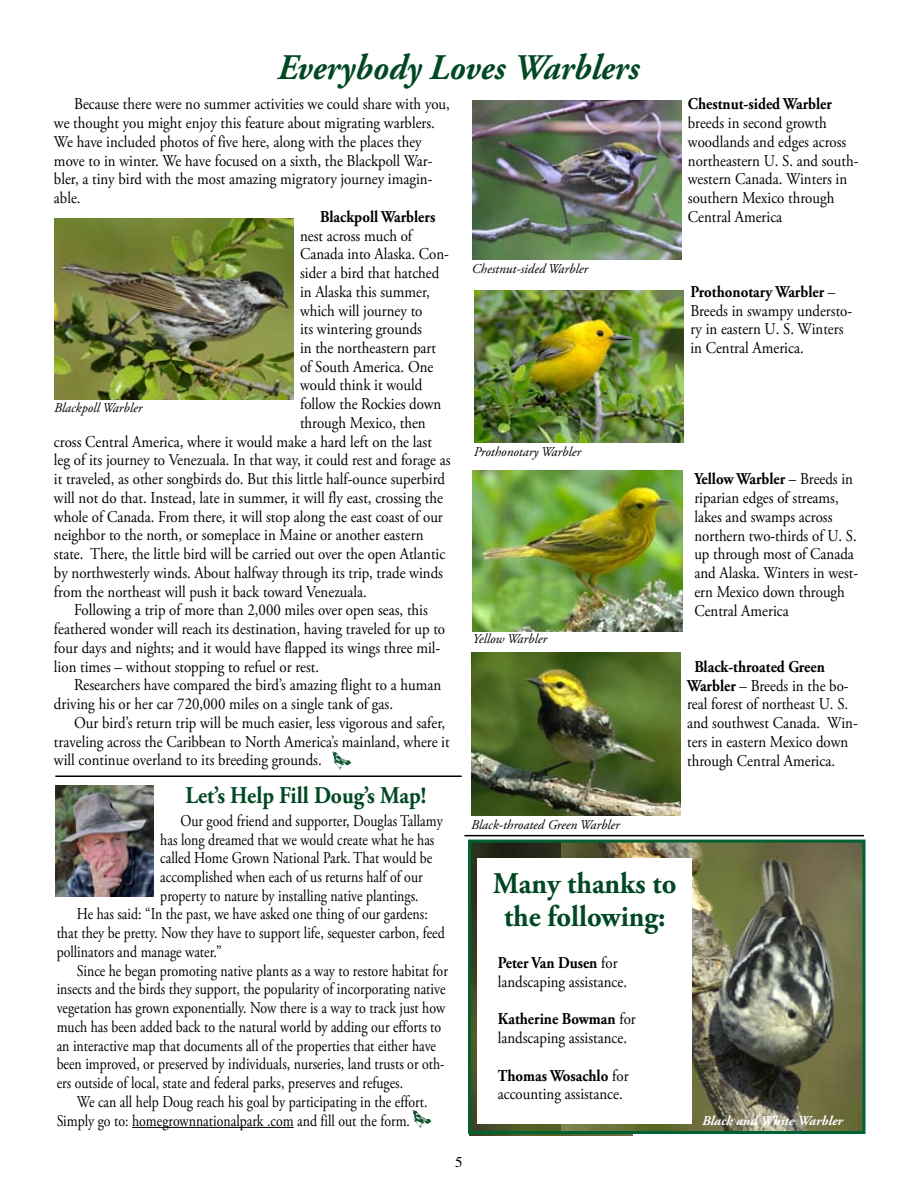
<style>
.page{position:relative;width:918px;height:1188px;background:#fff}
.page>*{position:absolute;margin:0;border:0;box-sizing:border-box;transform-origin:0 0}
.t1{font:italic 700 36px "Adobe Garamond Pro";color:#004824;scale:.95 1}
.t2{font:700 30px/33px "Adobe Garamond Pro";color:#004824;text-align:center;scale:.95 1}
.t3{font:700 24px "Adobe Garamond Pro";color:#004824;scale:.9 1}
.t4{font:16.5px/18.8px "Adobe Garamond Pro";color:#000;scale:.9 1}
.t5{font:16.5px "Adobe Garamond Pro";color:#000;scale:.84 1}
.t6{font:700 16.5px "Adobe Garamond Pro";color:#000;scale:.9 1}
.t7{font:15px "Times";color:#000}
.t8{font:italic 13.5px "Adobe Garamond Pro";color:#000}
.t9{font:italic 700 13.5px "Adobe Garamond Pro";color:#fff}
.s1{font-weight:700}
</style>
<div class="page">
<img style="left:470px;top:844px;width:163px;height:291px">
<img style="left:472px;top:101px;width:209px;height:159px">
<img style="left:471px;top:653px;width:209px;height:162px">
<img style="left:474px;top:290px;width:210px;height:152px">
<svg style="left:332px;top:752px;width:19px;height:17px"></svg>
<img style="left:472px;top:470px;width:210px;height:161px">
<img style="left:54px;top:218px;width:239px;height:181px">
<img style="left:562px;top:844px;width:300px;height:286px">
<div style="left:468px;top:840px;width:398px;height:294px;border:3px solid #006232"></div>
<div style="left:478px;top:858px;width:214px;height:265px;background:#fff"></div>
<hr style="left:132px;top:1127px;width:162px;height:1px;background:#000">
<hr style="left:55px;top:776px;width:407px;height:1px;background:#000">
<hr style="left:464px;top:835px;width:400px;height:1px;background:#000">
<img style="left:55px;top:786px;width:99px;height:110px">
<svg style="left:412px;top:1110px;width:19px;height:18px"></svg>
<h1 class="t1" style="left:278px;top:46px;width:382px">Everybody Loves Warblers</h1>
<p class="t4" style="left:54px;top:95px;width:441px;text-indent:20px">Because there were no summer activities we could share with you, we thought you might enjoy this feature about migrating warblers.<br>We have included photos of five here, along with the places they move to in winter. We have focused on a sixth, the Blackpoll War&shy;bler, a tiny bird with the most amazing migratory journey imagin&shy;able.</p>
<p class="t6" style="left:320px;top:207px;width:129px">Blackpoll Warblers</p>
<p class="t4" style="left:300px;top:227px;width:126px">nest across much of</p>
<p class="t4" style="left:300px;top:245px;width:167px">Canada into Alaska. Con-</p>
<p class="t4" style="left:300px;top:264px;width:156px">sider a bird that hatched</p>
<p class="t4" style="left:300px;top:283px;width:146px">in Alaska this summer,</p>
<p class="t4" style="left:300px;top:301px;width:138px">which will journey to</p>
<p class="t4" style="left:300px;top:320px;width:137px">its wintering grounds</p>
<p class="t4" style="left:300px;top:339px;width:153px">in the northeastern part</p>
<p class="t4" style="left:300px;top:358px;width:150px">of South America. One</p>
<p class="t4" style="left:300px;top:376px;width:137px">would think it would</p>
<p class="t4" style="left:300px;top:395px;width:159px">follow the Rockies down</p>
<p class="t4" style="left:300px;top:414px;width:141px">through Mexico, then</p>
<p class="t4" style="left:54px;top:433px;width:421px">cross Central America, where it would make a hard left on the last</p>
<p class="t4" style="left:54px;top:451px;width:442px">leg of its journey to Venezuala. In that way, it could rest and forage as</p>
<p class="t4" style="left:54px;top:470px;width:436px">it traveled, as other songbirds do. But this little half-ounce superbird</p>
<p class="t4" style="left:54px;top:489px;width:434px">will not do that. Instead, late in summer, it will fly east, crossing the</p>
<p class="t4" style="left:54px;top:508px;width:434px">whole of Canada. From there, it will stop along the east coast of our</p>
<p class="t4" style="left:54px;top:526px;width:412px">neighbor to the north, or someplace in Maine or another eastern</p>
<p class="t4" style="left:54px;top:545px;width:436px">state. There, the little bird will be carried out over the open Atlantic</p>
<p class="t4" style="left:54px;top:564px;width:434px">by northwesterly winds. About halfway through its trip, trade winds</p>
<p class="t4" style="left:54px;top:583px;width:349px">from the northeast will push it back toward Venezuala.</p>
<p class="t4" style="left:74px;top:601px;width:394px">Following a trip of more than 2,000 miles over open seas, this</p>
<p class="t4" style="left:54px;top:620px;width:436px">feathered wonder will reach its destination, having traveled for up to</p>
<p class="t4" style="left:54px;top:639px;width:431px">four days and nights; and it would have flapped its wings three mil-</p>
<p class="t4" style="left:54px;top:658px;width:296px">lion times – without stopping to refuel or rest.</p>
<p class="t4" style="left:74px;top:676px;width:409px">Researchers have compared the bird’s amazing flight to a human</p>
<p class="t4" style="left:54px;top:695px;width:378px">driving his or her car 720,000 miles on a single tank of gas.</p>
<p class="t4" style="left:74px;top:714px;width:414px">Our bird’s return trip will be much easier, less vigorous and safer,</p>
<p class="t4" style="left:54px;top:733px;width:441px">traveling across the Caribbean to North America’s mainland, where it</p>
<p class="t4" style="left:54px;top:751px;width:299px">will continue overland to its breeding grounds.</p>
<p class="t8" style="left:54px;top:400px;width:90px">Blackpoll Warbler</p>
<p class="t8" style="left:472px;top:261px;width:118px">Chestnut-sided Warbler</p>
<p class="t8" style="left:474px;top:444px;width:109px">Prothonotary Warbler</p>
<p class="t8" style="left:472px;top:631px;width:76px">Yellow Warbler</p>
<p class="t6" style="left:688px;top:95px;width:162px">Chestnut-sided Warbler</p>
<p class="t4" style="left:688px;top:114px;width:191px">breeds in second growth woodlands and edges across northeastern U. S. and south&shy;western Canada. Winters in southern Mexico through<br>Central America</p>
<p class="t4" style="left:690px;top:283px;width:181px"><span class="s1">Prothonotary Warbler</span> –<br>Breeds in swampy understo&shy;ry in eastern U. S. Winters in Central America.</p>
<p class="t4" style="left:694px;top:470px;width:183px"><span class="s1">Yellow Warbler</span> – Breeds in riparian edges of streams, lakes and swamps across northern two-thirds of U. S. up through most of Canada and Alaska. Winters in west&shy;ern Mexico down through<br>Central America</p>
<p class="t4" style="left:687px;top:658px;width:191px;text-indent:7px"><span class="s1">Black-throated Green<br>Warbler</span> – Breeds in the bo&shy;real forest of northeast U. S. and southwest Canada. Win&shy;ters in eastern Mexico down through Central America.</p>
<h3 class="t3" style="left:186px;top:781px;width:269px">Let’s Help Fill Doug’s Map!</h3>
<p class="t5" style="left:181px;top:811px;width:314px">Our good friend and supporter, Douglas Tallamy</p>
<p class="t5" style="left:160px;top:829px;width:328px">has long dreamed that we would create what he has</p>
<p class="t5" style="left:160px;top:848px;width:325px">called Home Grown National Park. That would be</p>
<p class="t5" style="left:160px;top:867px;width:314px">accomplished when each of us returns half of our</p>
<p class="t5" style="left:160px;top:886px;width:309px">property to nature by installing native plantings.</p>
<p class="t5" style="left:77px;top:904px;width:419px">He has said: “In the past, we have asked one thing of our gardens:</p>
<p class="t5" style="left:57px;top:923px;width:463px">that they be pretty. Now they have to support life, sequester carbon, feed</p>
<p class="t5" style="left:57px;top:942px;width:198px">pollinators and manage water.”</p>
<p class="t5" style="left:77px;top:961px;width:443px">Since he began promoting native plants as a way to restore habitat for</p>
<p class="t5" style="left:57px;top:979px;width:464px">insects and the birds they support, the popularity of incorporating native</p>
<p class="t5" style="left:57px;top:998px;width:464px">vegetation has grown exponentially. Now there is a way to track just how</p>
<p class="t5" style="left:57px;top:1017px;width:459px">much has been added back to the natural world by adding our efforts to</p>
<p class="t5" style="left:57px;top:1036px;width:453px">an interactive map that documents all of the properties that either have</p>
<p class="t5" style="left:57px;top:1054px;width:463px">been improved, or preserved by individuals, nurseries, land trusts or oth-</p>
<p class="t5" style="left:57px;top:1073px;width:414px">ers outside of local, state and federal parks, preserves and refuges.</p>
<p class="t5" style="left:77px;top:1092px;width:419px">We can all help Doug reach his goal by participating in the effort.</p>
<p class="t5" style="left:57px;top:1111px;width:422px">Simply go to: homegrownnationalpark .com and fill out the form.</p>
<p class="t9" style="left:702px;top:1113px;width:142px">Black and White Warbler</p>
<p class="t8" style="left:471px;top:817px;width:150px">Black-throated Green Warbler</p>
<h2 class="t2" style="left:493px;top:868px;width:194px">Many thanks to the following:</h2>
<p class="t4" style="left:498px;top:954px;width:145px"><span class="s1">Peter Van Dusen</span> for landscaping assistance.</p>
<p class="t4" style="left:498px;top:1010px;width:155px"><span class="s1">Katherine Bowman</span> for landscaping assistance.</p>
<p class="t4" style="left:498px;top:1067px;width:147px"><span class="s1">Thomas Wosachlo</span> for accounting assistance.</p>
<p class="t7" style="left:455px;top:1153px;width:9px">5</p>
</div>
